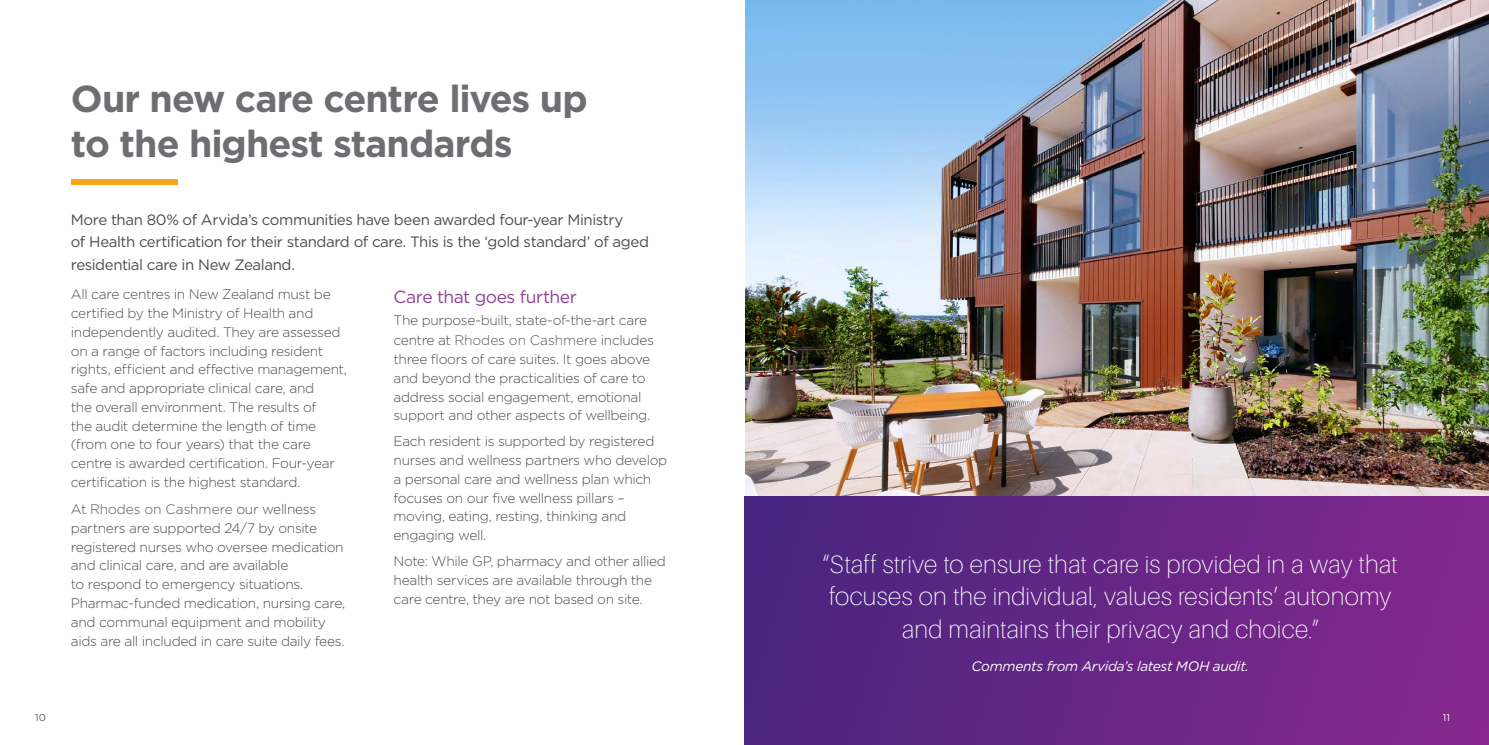
<style>
.page{position:relative;width:1489px;height:745px;background:#fff}
.page>*{position:absolute;margin:0;border:0;box-sizing:border-box;transform-origin:0 0}
.t1{font:700 37.5px/45px "Gotham";letter-spacing:-.025em;color:#6d6e71}
.t2{font:100 25px/32.5px "Aileron";letter-spacing:.005em;color:#fff;text-align:center}
.t3{font:17.5px "Gotham";letter-spacing:-.025em;color:#903f98}
.t4{font:15px/22.5px "Gotham";letter-spacing:-.025em;color:#4d4d4f}
.t5{font:300 13.75px/18.8px "Gotham";letter-spacing:-.025em;color:#4d4d4f}
.t6{font:italic 13.75px "Gotham";letter-spacing:-.02em;color:#fff}
.t7{font:10px "Gotham";color:#58595b}
.t8{font:10px "Gotham";color:#fff}
.s1{color:#58595b}
</style>
<div class="page">
<img style="left:745px;top:0;width:743px;height:496px">
<div style="left:71px;top:179px;width:106px;height:5px;background:#faa61a"></div>
<div style="left:744px;top:496px;width:744px;height:248px;background:linear-gradient(to right,#482580,#85278e)"></div>
<h1 class="t1" style="left:71px;top:75px;width:518px">Our new care centre lives up to the highest standards</h1>
<p class="t4" style="left:71px;top:208px;width:579px">More than 80% of Arvida’s communities have been awarded four-year Ministry<br>of Health certification for their standard of care. This is the ‘gold standard’ of aged residential care in New Zealand.</p>
<p class="t5" style="left:71px;top:284px;width:277px">All care centres in New Zealand must be certified by the Ministry of Health and independently audited. They are assessed on a range of factors including resident rights, efficient and effective management, safe and appropriate clinical care, and<br>the overall environment. The results of<br>the audit determine the length of time (from one to four years) that the care centre is awarded certification. Four-year certification is the highest standard.</p>
<p class="t5" style="left:71px;top:499px;width:276px">At <span class="s1">Rhodes on Cashmere</span> our wellness partners are supported 24/7 by onsite registered nurses who oversee medication and clinical care, and are available<br>to respond to emergency situations.<br>Pharmac-funded medication, nursing care, and communal equipment and mobility aids are all included in care suite daily fees.</p>
<p class="t3" style="left:393px;top:285px;width:185px">Care that goes further</p>
<p class="t5" style="left:393px;top:310px;width:262px;line-height:20px">The purpose-built, state-of-the-art care centre at <span class="s1">Rhodes on Cashmere</span> includes</p>
<p class="t5" style="left:393px;top:349px;width:258px">three floors of care suites. It goes above and beyond the practicalities of care to address social engagement, emotional support and other aspects of wellbeing.</p>
<p class="t5" style="left:393px;top:431px;width:275px">Each resident is supported by registered nurses and wellness partners who develop a personal care and wellness plan which focuses on our five wellness pillars – moving, eating, resting, thinking and engaging well.</p>
<p class="t5" style="left:393px;top:551px;width:274px">Note: While GP, pharmacy and other allied health services are available through the care centre, they are not based on site.</p>
<h2 class="t2" style="left:822px;top:547px;width:576px">“Staff strive to ensure that care is provided in a way that focuses on the individual, values residents’ autonomy and maintains their privacy and choice.”</h2>
<p class="t6" style="left:971px;top:656px;width:279px">Comments from Arvida’s latest MOH audit.</p>
<p class="t7" style="left:35px;top:710px;width:12px">10</p>
<p class="t8" style="left:1442px;top:710px;width:9px">11</p>
</div>
